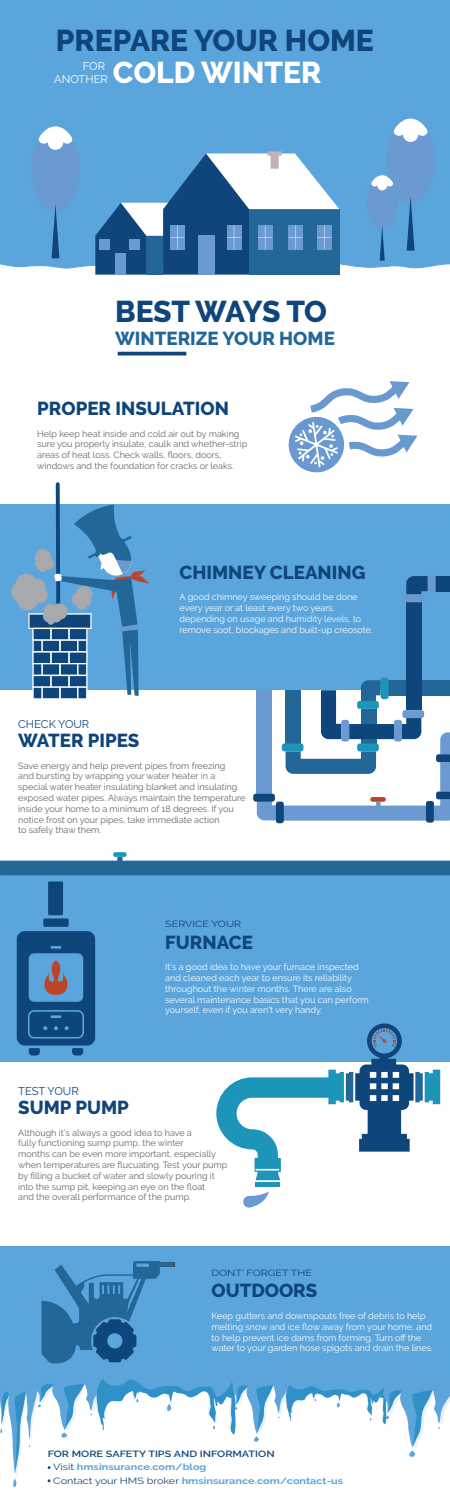
<style>
.page{position:relative;width:450px;height:1500px;background:#fff}
.page>*{position:absolute;margin:0;border:0;box-sizing:border-box;transform-origin:0 0}
.t1{font:800 30px "Raleway";color:#0f457a}
.t2{font:800 30px "Raleway";color:#fff}
.t3{font:800 30px "Raleway";letter-spacing:-.02em;color:#0f457a}
.t4{font:800 18.75px "Raleway";color:#0f457a}
.t5{font:800 18.75px "Raleway";color:#236698}
.t6{font:11.25px "Raleway";color:#0f457a}
.t7{font:11.25px/13.5px "Raleway";color:#fff;text-align:right}
.t8{font:9px/10.8px "Raleway";color:#666}
.t9{font:9px/10.8px "Raleway";color:#fff}
.t10{font:700 9px/13.5px "Raleway";color:#5aa5db;scale:1.21 1}
.t11{font:8.93px "Raleway";color:#0f457a;scale:1.21 1}
.s1{font-weight:600;color:#0f457a}
.s2{font-weight:400;color:#0f457a}
</style>
<div class="page">
<div style="left:0;top:1247px;width:450px;height:131px;background:#5aa5db"></div>
<div style="left:0;top:0;width:450px;height:270px;background:#5aa5db"></div>
<div style="left:386px;top:119px;width:49px;height:84px;background:#6a9ad1;border-radius:50%"></div>
<svg style="left:407px;top:197px;width:8px;height:54px"></svg>
<svg style="left:394px;top:119px;width:33px;height:23px"></svg>
<div style="left:31px;top:126px;width:49px;height:85px;background:#6a9ad1;border-radius:50%"></div>
<svg style="left:39px;top:126px;width:41px;height:132px"></svg>
<div style="left:366px;top:175px;width:32px;height:55px;background:#6a9ad1;border-radius:50%"></div>
<svg style="left:380px;top:226px;width:5px;height:35px"></svg>
<svg style="left:371px;top:175px;width:22px;height:15px"></svg>
<svg style="left:95px;top:151px;width:244px;height:124px"></svg>
<svg style="left:118px;top:352px;width:68px;height:4px"></svg>
<div style="left:0;top:505px;width:450px;height:185px;background:#5aa5db"></div>
<svg style="left:288px;top:381px;width:129px;height:92px"></svg>
<svg style="left:28px;top:482px;width:122px;height:217px"></svg>
<div style="left:16px;top:574px;width:21px;height:21px;background:#a7a9ac;border-radius:50%"></div>
<div style="left:72px;top:593px;width:12px;height:13px;background:#a7a9ac;border-radius:50%"></div>
<svg style="left:79px;top:594px;width:13px;height:13px"></svg>
<div style="left:76px;top:597px;width:12px;height:13px;background:#a7a9ac;border-radius:50%"></div>
<div style="left:76px;top:586px;width:16px;height:16px;background:#a7a9ac;border-radius:50%"></div>
<div style="left:42px;top:557px;width:12px;height:13px;background:#a7a9ac;border-radius:50%"></div>
<div style="left:35px;top:557px;width:13px;height:13px;background:#a7a9ac;border-radius:50%"></div>
<div style="left:40px;top:565px;width:6px;height:7px;background:#a7a9ac;border-radius:50%"></div>
<div style="left:35px;top:549px;width:16px;height:17px;background:#a7a9ac;border-radius:50%"></div>
<div style="left:31px;top:587px;width:17px;height:16px;background:#a7a9ac;border-radius:50%"></div>
<div style="left:29px;top:579px;width:16px;height:16px;background:#a7a9ac;border-radius:50%"></div>
<div style="left:17px;top:589px;width:22px;height:21px;background:#a7a9ac;border-radius:50%"></div>
<div style="left:11px;top:581px;width:22px;height:22px;background:#a7a9ac;border-radius:50%"></div>
<svg style="left:49px;top:610px;width:13px;height:13px"></svg>
<div style="left:43px;top:610px;width:13px;height:12px;background:#a7a9ac;border-radius:50%"></div>
<div style="left:44px;top:604px;width:12px;height:12px;background:#a7a9ac;border-radius:50%"></div>
<div style="left:47px;top:618px;width:7px;height:7px;background:#a7a9ac;border-radius:50%"></div>
<div style="left:51px;top:603px;width:17px;height:17px;background:#a7a9ac;border-radius:50%"></div>
<div style="left:0;top:876px;width:450px;height:185px;background:#5aa5db"></div>
<svg style="left:0;top:1261px;width:450px;height:227px"></svg>
<div style="left:406px;top:602px;width:15px;height:108px;background:#0e467b"></div>
<div style="left:436px;top:576px;width:14px;height:15px;background:#0e467b"></div>
<svg style="left:403px;top:573px;width:33px;height:29px"></svg>
<svg style="left:253px;top:678px;width:197px;height:145px"></svg>
<div style="left:370px;top:797px;width:16px;height:5px;background:#bc4429;border-radius:2px"></div>
<svg style="left:0;top:857px;width:450px;height:19px"></svg>
<div style="left:113px;top:852px;width:14px;height:5px;background:#1d94b9;border-radius:2px"></div>
<svg style="left:243px;top:1191px;width:26px;height:17px"></svg>
<div style="left:256px;top:1182px;width:24px;height:5px;background:#1d94b9"></div>
<svg style="left:216px;top:1023px;width:224px;height:157px"></svg>
<div style="left:43px;top:918px;width:26px;height:9px;background:#0e467b;border-radius:2px"></div>
<div style="left:48px;top:881px;width:15px;height:34px;background:#0e467b;border-radius:2px"></div>
<svg style="left:17px;top:931px;width:78px;height:125px"></svg>
<h1 class="t1" style="left:56px;top:24px;width:319px">PREPARE YOUR HOME</h1>
<h1 class="t2" style="left:113px;top:56px;width:210px">COLD WINTER</h1>
<p class="t7" style="left:54px;top:59px;width:55px">FOR<br>ANOTHER</p>
<h1 class="t3" style="left:115px;top:295px;width:213px">BEST WAYS TO</h1>
<h2 class="t5" style="left:115px;top:328px;width:221px">WINTERIZE YOUR HOME</h2>
<h2 class="t4" style="left:37px;top:398px;width:193px">PROPER INSULATION</h2>
<p class="t8" style="left:37px;top:428px;width:212px">Help keep heat inside and cold air out by making sure you properly insulate, caulk and whether-strip areas of heat loss. Check walls, floors, doors, windows and the foundation for cracks or leaks.</p>
<p class="t6" style="left:18px;top:717px;width:73px">CHECK YOUR</p>
<h2 class="t4" style="left:180px;top:562px;width:187px">CHIMNEY CLEANING</h2>
<p class="t9" style="left:180px;top:592px;width:195px">A good chimney sweeping should be done every year or at least every two years, depending on usage and humidity levels, to remove soot, blockages and built-up creosote.</p>
<h2 class="t4" style="left:18px;top:730px;width:123px">WATER PIPES</h2>
<p class="t8" style="left:18px;top:760px;width:229px">Save energy and help prevent pipes from freezing<br>and bursting by wrapping your water heater in a special water heater insulating blanket and insulating exposed water pipes. Always maintain the temperature inside your home to a minimum of 18 degrees. If you notice frost on your pipes, take immediate action<br>to safely thaw them.</p>
<p class="t11" style="left:165px;top:919px;width:64px">SERVICE YOUR</p>
<p class="t6" style="left:18px;top:1084px;width:62px">TEST YOUR</p>
<h2 class="t4" style="left:165px;top:931px;width:89px">FURNACE</h2>
<p class="t9" style="left:165px;top:962px;width:205px">It’s a good idea to have your furnace inspected and cleaned each year to ensure its reliability throughout the winter months. There are also several maintenance basics that you can perform yourself, even if you aren’t very handy.</p>
<h2 class="t4" style="left:18px;top:1097px;width:112px">SUMP PUMP</h2>
<p class="t8" style="left:18px;top:1127px;width:211px">Although it’s always a good idea to have a<br>fully functioning sump pump, the winter<br>months can be even more important, especially when temperatures are flucuating. Test your pump by filling a bucket of water and slowly pouring it into the sump pit, keeping an eye on the float<br>and the overall performance of the pump.</p>
<p class="t11" style="left:212px;top:1268px;width:85px">DONT’ FORGET THE</p>
<h2 class="t4" style="left:212px;top:1280px;width:107px">OUTDOORS</h2>
<p class="t9" style="left:212px;top:1310px;width:223px">Keep gutters and downspouts free of debris to help melting snow and ice flow away from your home, and to help prevent ice dams from forming. Turn off the water to your garden hose spigots and drain the lines.</p>
<p class="t10" style="left:53px;top:1447px;width:241px;text-indent:-5px"><span class="s1">FOR MORE SAFETY TIPS AND INFORMATION<br></span><span class="s2">Visit</span> hmsinsurance.com/blog<br><span class="s2">Contact your HMS broker</span> hmsinsurance.com/contact-us</p>
</div>
